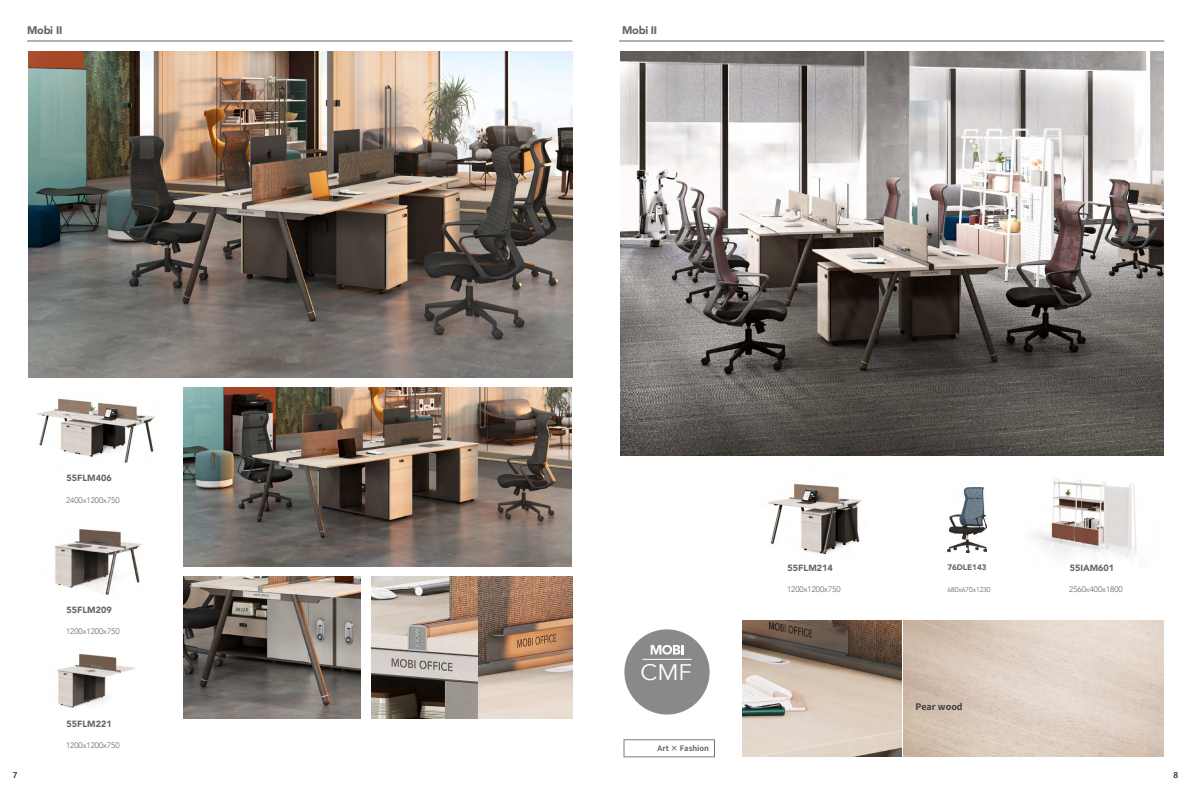
<style>
.page{position:relative;width:1191px;height:808px;background:#fff}
.page>*{position:absolute;margin:0;border:0;box-sizing:border-box;transform-origin:0 0}
.t1{font:22.5px "Avenir";color:#fff;scale:1.06 1}
.t2{font:900 11px "Avenir";letter-spacing:-.03em;color:#666565}
.t3{font:900 9px "Avenir";color:#666565}
.t4{font:700 9px "Swei Bow Sans CJ Ktc";color:#3f3b3a}
.t5{font:300 8px "Avenir";color:#666565}
.t6{font:900 8px "Avenir";color:#666565}
.t7{font:8px "Microsoft Ya Hei";color:#000}
.t8{font:700 7.5px "Swei Bow Sans CJ Ktc";color:#666565}
.t9{font:300 7px "Avenir";color:#666565}
</style>
<div class="page">
<img style="left:372px;top:576px;width:107px;height:143px">
<svg style="left:479px;top:576px;width:93px;height:143px;background:#b1937f"></svg>
<hr style="left:28px;top:41px;width:544px;height:1px;background:#666565">
<img style="left:184px;top:576px;width:176px;height:143px">
<img style="left:184px;top:388px;width:387px;height:178px">
<img style="left:29px;top:52px;width:543px;height:326px">
<img style="left:54px;top:529px;width:88px;height:66px">
<img style="left:620px;top:52px;width:543px;height:403px">
<img style="left:947px;top:487px;width:39px;height:66px">
<img style="left:1033px;top:478px;width:104px;height:79px">
<div style="left:624px;top:629px;width:85px;height:85px;background:#898989;border-radius:50%"></div>
<svg style="left:650px;top:645px;width:33px;height:10px"></svg>
<hr style="left:643px;top:659px;width:48px;height:1px;background:#fff">
<img style="left:904px;top:620px;width:259px;height:136px">
<img style="left:742px;top:620px;width:159px;height:136px">
<svg style="left:623px;top:739px;width:92px;height:18px"></svg>
<hr style="left:619px;top:41px;width:545px;height:1px;background:#666565">
<img style="left:768px;top:483px;width:94px;height:72px">
<img style="left:37px;top:398px;width:118px;height:66px">
<img style="left:57px;top:653px;width:78px;height:55px">
<h2 class="t2" style="left:27px;top:21px;width:37px">Mobi II</h2>
<p class="t3" style="left:66px;top:471px;width:47px">55FLM406</p>
<p class="t5" style="left:66px;top:495px;width:55px">2400x1200x750</p>
<p class="t3" style="left:66px;top:602px;width:47px">55FLM209</p>
<p class="t5" style="left:66px;top:627px;width:55px">1200x1200x750</p>
<p class="t3" style="left:66px;top:716px;width:47px">55FLM221</p>
<p class="t5" style="left:66px;top:741px;width:55px">1200x1200x750</p>
<h2 class="t2" style="left:622px;top:21px;width:37px">Mobi II</h2>
<h1 class="t1" style="left:640px;top:659px;width:50px">CMF</h1>
<p class="t8" style="left:657px;top:744px;width:53px">Art × Fashion</p>
<p class="t3" style="left:787px;top:560px;width:47px">55FLM214</p>
<p class="t5" style="left:787px;top:584px;width:55px">1200x1200x750</p>
<p class="t6" style="left:947px;top:560px;width:41px">76DLE143</p>
<p class="t9" style="left:947px;top:585px;width:45px">680x670x1230</p>
<p class="t4" style="left:915px;top:701px;width:49px">Pear wood</p>
<p class="t3" style="left:1069px;top:560px;width:46px">55IAM601</p>
<p class="t5" style="left:1069px;top:584px;width:55px">2560x400x1800</p>
<p class="t7" style="left:13px;top:770px;width:6px">7</p>
<p class="t7" style="left:1173px;top:770px;width:6px">8</p>
</div>
